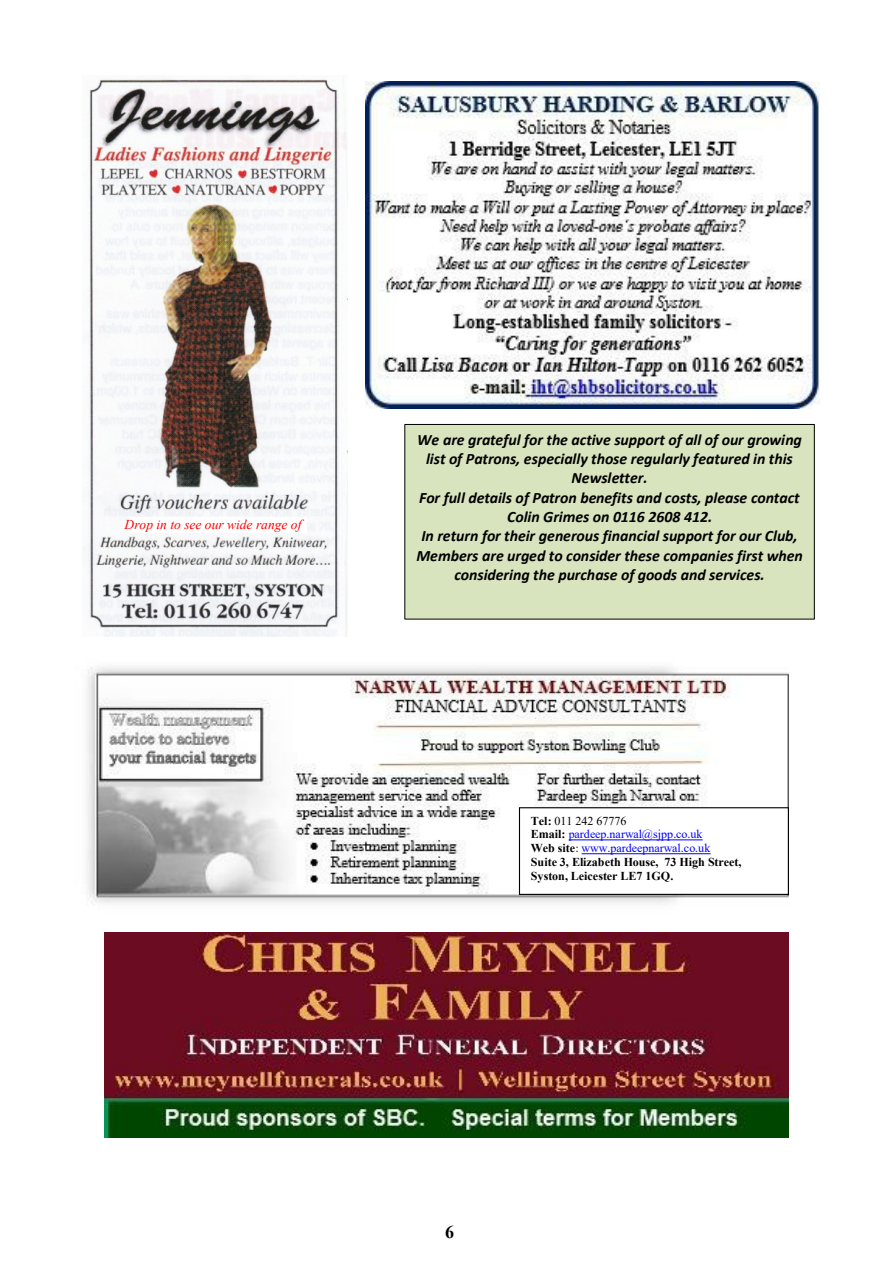
<style>
.page{position:relative;width:893px;height:1263px;background:#fff}
.page>*{position:absolute;margin:0;border:0;box-sizing:border-box;transform-origin:0 0}
.t1{font:700 18px "Times New Roman";color:#000}
.t2{font:italic 700 15.9px/19.2px "Calibri";color:#000;text-align:center}
.t3{font:italic 13.5px "Times New Roman";color:#f00}
.t4{font:700 12px/13.8px "Times New Roman";color:#000}
.s1{font-weight:400}
.s2{font-weight:400;color:#00f}
</style>
<div class="page">
<img style="left:104px;top:933px;width:684px;height:204px">
<img style="left:365px;top:81px;width:455px;height:328px">
<img style="left:87px;top:666px;width:701px;height:239px">
<div style="left:405px;top:424px;width:409px;height:195px;background:#d7e4bd"></div>
<div style="left:404px;top:424px;width:411px;height:195px;border:1px solid #000"></div>
<div style="left:519px;top:808px;width:269px;height:86px;background:#fff"></div>
<div style="left:519px;top:807px;width:270px;height:88px;border:1px solid #000"></div>
<hr style="left:569px;top:840px;width:134px;height:1px;background:#00f">
<hr style="left:582px;top:853px;width:129px;height:1px;background:#00f">
<img style="left:83px;top:79px;width:264px;height:558px">
<div style="left:129px;top:517px;width:177px;height:16px;background:#fff"></div>
<p class="t3" style="left:125px;top:520px;width:178px">Drop in to see our wide range of</p>
<p class="t2" style="left:416px;top:431px;width:388px">We are grateful for the active support of all of our growing list of Patrons, especially those regularly featured in this Newsletter.<br>For full details of Patron benefits and costs, please contact Colin Grimes on 0116 2608 412.<br>In return for their generous financial support for our Club, Members are urged to consider these companies first when considering the purchase of goods and services.</p>
<p class="t4" style="left:531px;top:815px;width:212px">Tel: <span class="s1">011 242 67776<br></span>Email: <span class="s2">pardeep.narwal@sjpp.co.uk<br></span>Web site<span class="s1">:</span> <span class="s2">www.pardeepnarwal.co.uk<br></span>Suite 3, Elizabeth House, 73 High Street,<br>Syston, Leicester LE7 1GQ.</p>
<p class="t1" style="left:445px;top:1226px;width:10px">6</p>
</div>
